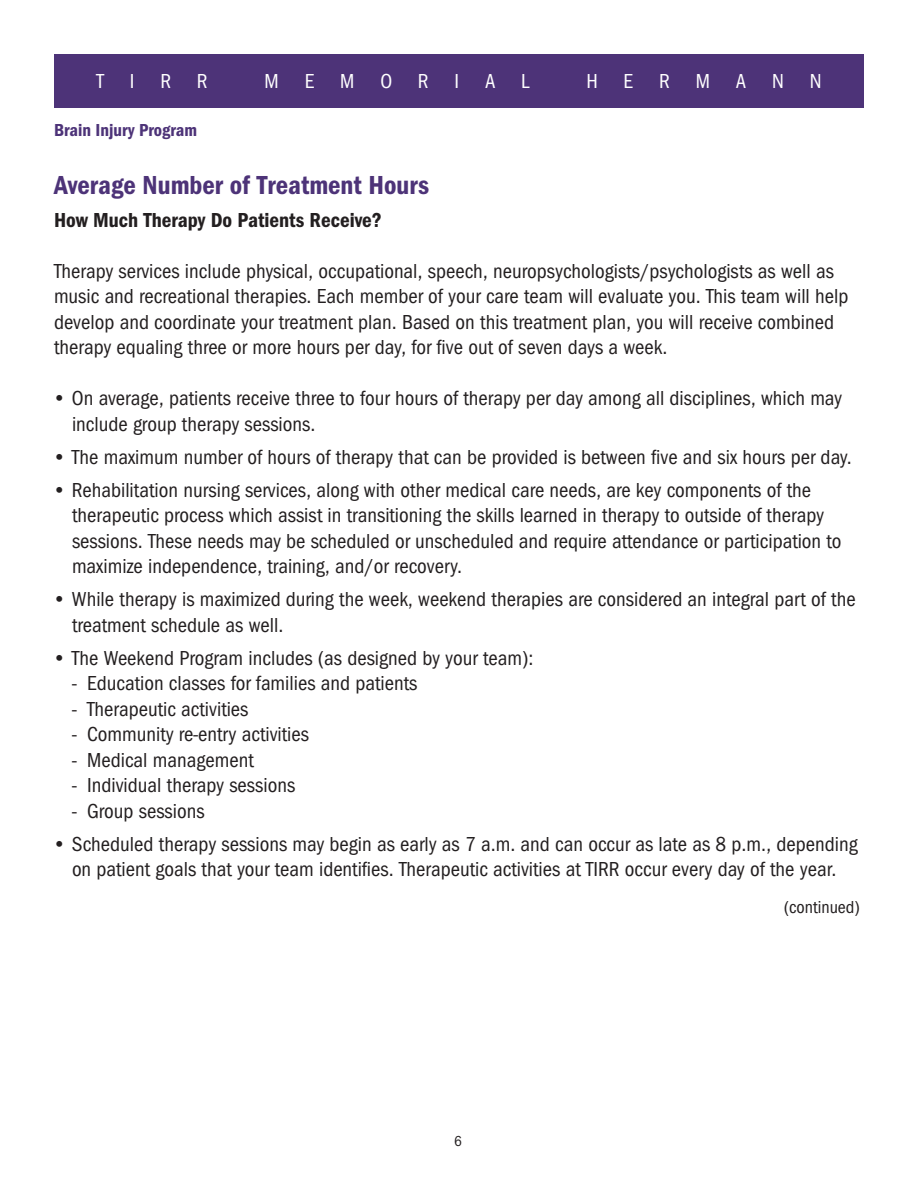
<style>
.page{position:relative;width:918px;height:1188px;background:#fff}
.page>*{position:absolute;margin:0;border:0;box-sizing:border-box;transform-origin:0 0}
.t1{font:600 27px "Franklin Got Cd ITC";color:#4d3378}
.t2{font:21px/25.5px "Franklin Got Cd ITC";color:#231f20}
.t3{font:600 21px "Franklin Got Cd ITC";color:#231f20}
.t4{font:21px "Franklin Got Cd ITC";letter-spacing:1.23em;color:#fff}
.t5{font:600 18px "Franklin Got Cd ITC";color:#4d3378}
.t6{font:18px "Franklin Got Cd ITC";color:#231f20}
.t7{font:15px "Franklin Got Cd ITC";color:#231f20}
</style>
<div class="page">
<div style="left:54px;top:54px;width:810px;height:54px;background:#4d3378"></div>
<p class="t4" style="left:97px;top:69px;width:113px">TIRR</p>
<p class="t4" style="left:265px;top:69px;width:266px">MEMORIAL</p>
<p class="t4" style="left:586px;top:69px;width:237px">HERMANN</p>
<p class="t5" style="left:54px;top:119px;width:145px">Brain Injury Program</p>
<p class="t1" style="left:54px;top:169px;width:377px">Average Number of Treatment Hours</p>
<p class="t3" style="left:54px;top:208px;width:329px">How Much Therapy Do Patients Receive?</p>
<p class="t2" style="left:54px;top:258px;width:796px">Therapy services include physical, occupational, speech, neuropsychologists/psychologists as well as music and recreational therapies. Each member of your care team will evaluate you. This team will help develop and coordinate your treatment plan. Based on this treatment plan, you will receive combined therapy equaling three or more hours per day, for five out of seven days a week.</p>
<p class="t2" style="left:72px;top:385px;width:772px;text-indent:-18px">• On average, patients receive three to four hours of therapy per day among all disciplines, which may include group therapy sessions.</p>
<p class="t2" style="left:54px;top:444px;width:799px">• The maximum number of hours of therapy that can be provided is between five and six hours per day.</p>
<p class="t2" style="left:72px;top:477px;width:771px;text-indent:-18px">• Rehabilitation nursing services, along with other medical care needs, are key components of the therapeutic process which assist in transitioning the skills learned in therapy to outside of therapy sessions. These needs may be scheduled or unscheduled and require attendance or participation to maximize independence, training, and/or recovery.</p>
<p class="t2" style="left:72px;top:586px;width:785px;text-indent:-18px">• While therapy is maximized during the week, weekend therapies are considered an integral part of the treatment schedule as well.</p>
<p class="t2" style="left:54px;top:645px;width:481px">• The Weekend Program includes (as designed by your team):</p>
<p class="t2" style="left:72px;top:670px;width:347px">- Education classes for families and patients</p>
<p class="t2" style="left:72px;top:696px;width:178px">- Therapeutic activities</p>
<p class="t2" style="left:72px;top:721px;width:238px">- Community re-entry activities</p>
<p class="t2" style="left:72px;top:747px;width:183px">- Medical management</p>
<p class="t2" style="left:72px;top:772px;width:225px">- Individual therapy sessions</p>
<p class="t2" style="left:72px;top:798px;width:134px">- Group sessions</p>
<p class="t2" style="left:54px;top:831px;width:805px;text-align:center">• Scheduled therapy sessions may begin as early as 7 a.m. and can occur as late as 8 p.m., depending on patient goals that your team identifies. Therapeutic activities at TIRR occur every day of the year.</p>
<p class="t6" style="left:784px;top:896px;width:78px">(continued)</p>
<p class="t7" style="left:454px;top:1132px;width:9px">6</p>
</div>
